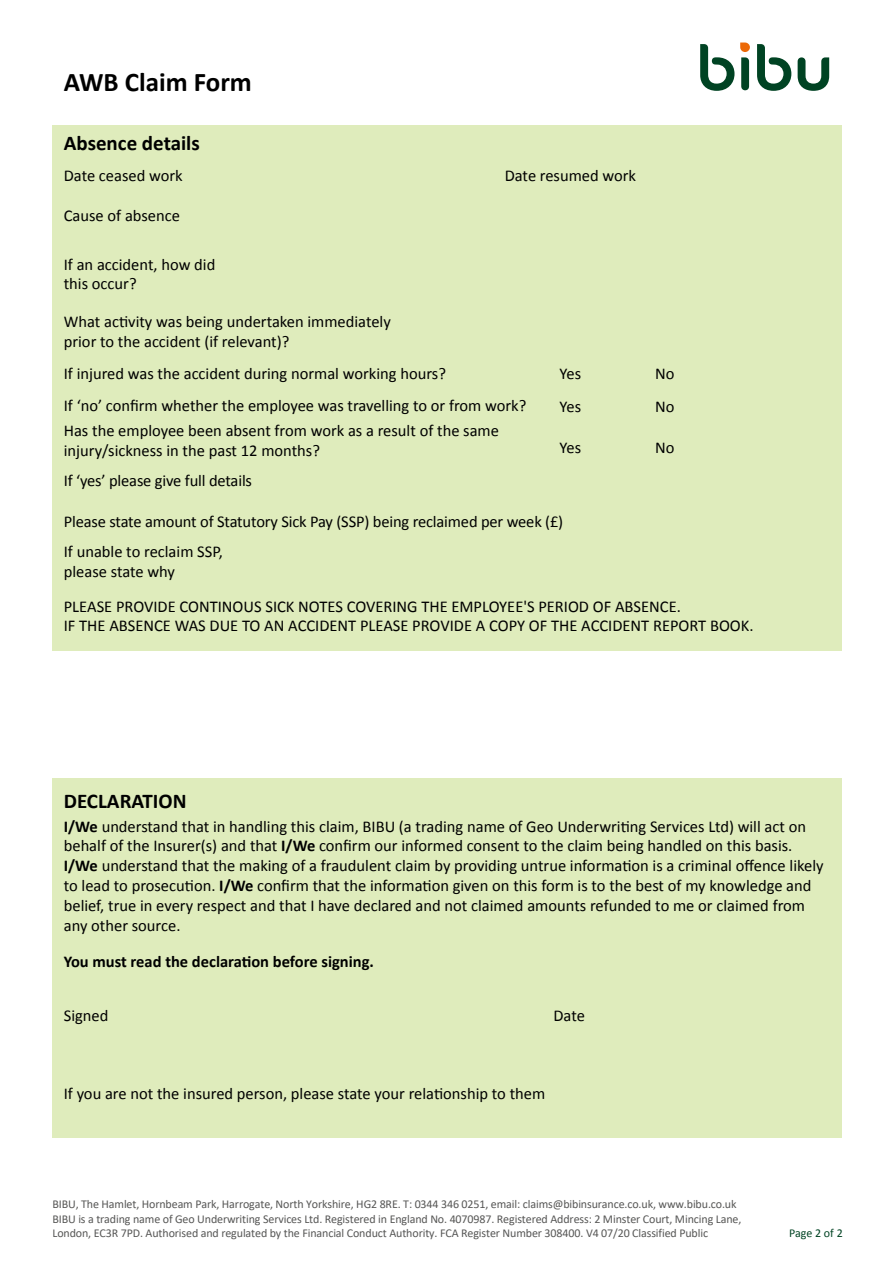
<style>
.page{position:relative;width:893px;height:1263px;background:#fff}
.page>*{position:absolute;margin:0;border:0;box-sizing:border-box;transform-origin:0 0}
.t1{font:700 27px "Calibri";color:#000}
.t2{font:700 21px "Calibri";color:#000}
.t3{font:16.5px/19.8px "Calibri";color:#000}
.t4{font:700 16.5px "Calibri";color:#000}
.t5{font:12px/14.4px "Calibri";letter-spacing:-.01em;color:#575756}
.t6{font:12px "Calibri";letter-spacing:-.005em;color:#004323}
.s1{font-weight:700}
</style>
<div class="page">
<div style="left:52px;top:125px;width:790px;height:526px;background:#dfecbc"></div>
<svg style="left:700px;top:43px;width:129px;height:48px"></svg>
<div style="left:52px;top:778px;width:790px;height:359px;background:#dfecbc"></div>
<h1 class="t1" style="left:64px;top:65px;width:190px">AWB Claim Form</h1>
<p class="t2" style="left:64px;top:130px;width:138px">Absence details</p>
<p class="t3" style="left:64px;top:165px;width:120px">Date ceased work</p>
<p class="t3" style="left:64px;top:206px;width:118px">Cause of absence</p>
<p class="t3" style="left:64px;top:254px;width:153px">If an accident, how did this occur?</p>
<p class="t3" style="left:64px;top:312px;width:329px">What activity was being undertaken immediately prior to the accident (if relevant)?</p>
<p class="t3" style="left:505px;top:165px;width:133px">Date resumed work</p>
<p class="t3" style="left:64px;top:358px;width:464px;line-height:32px">If injured was the accident during normal working hours?<br>If ‘no’ confirm whether the employee was travelling to or from work?</p>
<p class="t3" style="left:560px;top:358px;width:23px;line-height:32.2px">Yes<br>Yes</p>
<p class="t3" style="left:560px;top:438px;width:23px">Yes</p>
<p class="t3" style="left:655px;top:358px;width:21px;line-height:32.2px">No<br>No</p>
<p class="t3" style="left:655px;top:438px;width:21px">No</p>
<p class="t3" style="left:64px;top:421px;width:437px">Has the employee been absent from work as a result of the same injury/sickness in the past 12 months?</p>
<p class="t3" style="left:64px;top:471px;width:190px">If ‘yes’ please give full details</p>
<p class="t3" style="left:64px;top:506px;width:501px;line-height:30.3px">Please state amount of Statutory Sick Pay (SSP) being reclaimed per week (£)<br>If unable to reclaim SSP,</p>
<p class="t3" style="left:64px;top:554px;width:619px;line-height:34.5px">please state why<br>PLEASE PROVIDE CONTINOUS SICK NOTES COVERING THE EMPLOYEE'S PERIOD OF ABSENCE.</p>
<p class="t3" style="left:64px;top:616px;width:691px">IF THE ABSENCE WAS DUE TO AN ACCIDENT PLEASE PROVIDE A COPY OF THE ACCIDENT REPORT BOOK.</p>
<p class="t2" style="left:64px;top:787px;width:124px">DECLARATION</p>
<p class="t3" style="left:64px;top:816px;width:761px"><span class="s1">I/We</span> understand that in handling this claim, BIBU (a trading name of Geo Underwriting Services Ltd) will act on behalf of the Insurer(s) and that <span class="s1">I/We</span> confirm our informed consent to the claim being handled on this basis.<br><span class="s1">I/We</span> understand that the making of a fraudulent claim by providing untrue information is a criminal offence likely to lead to prosecution. <span class="s1">I/We</span> confirm that the information given on this form is to the best of my knowledge and belief, true in every respect and that I have declared and not claimed amounts refunded to me or claimed from any other source.</p>
<p class="t4" style="left:64px;top:951px;width:312px">You must read the declaration before signing.</p>
<p class="t3" style="left:64px;top:1005px;width:46px">Signed</p>
<p class="t3" style="left:553px;top:1005px;width:33px">Date</p>
<p class="t3" style="left:64px;top:1084px;width:483px">If you are not the insured person, please state your relationship to them</p>
<p class="t5" style="left:52px;top:1197px;width:690px">BIBU, The Hamlet, Hornbeam Park, Harrogate, North Yorkshire, HG2 8RE. T: 0344 346 0251, email: claims@bibinsurance.co.uk, www.bibu.co.uk<br>BIBU is a trading name of Geo Underwriting Services Ltd. Registered in England No. 4070987. Registered Address: 2 Minster Court, Mincing Lane,<br>London, EC3R 7PD. Authorised and regulated by the Financial Conduct Authority. FCA Register Number 308400. V4 07/20 Classified Public</p>
<p class="t6" style="left:789px;top:1225px;width:55px">Page 2 of 2</p>
</div>
